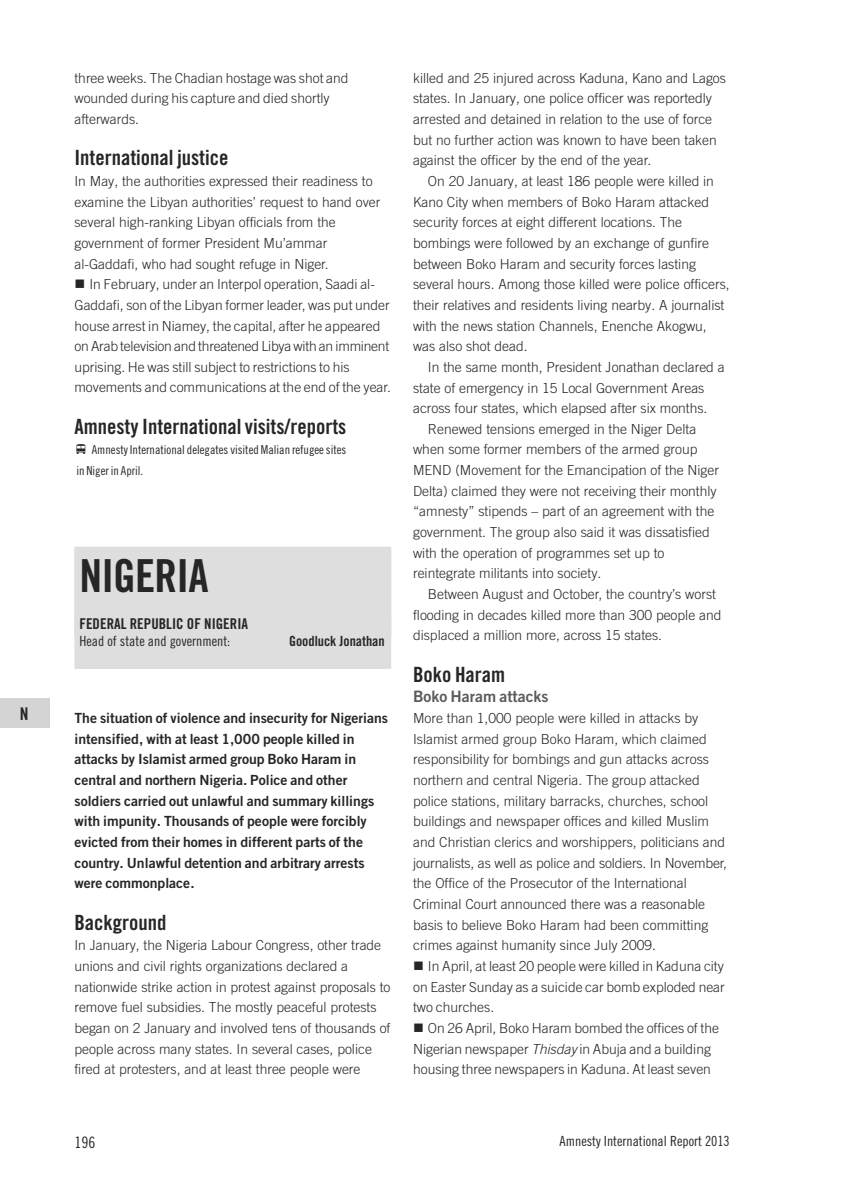
<style>
.page{position:relative;width:844px;height:1191px;background:#fff}
.page>*{position:absolute;margin:0;border:0;box-sizing:border-box;transform-origin:0 0}
.t1{font:45.5px "Amnesty Trade Gothic Bd Cn 20";letter-spacing:-.02em;color:#272627}
.t2{font:21px "Amnesty Trade Gothic Bd Cn 20";color:#272627}
.t3{font:17.5px "Amnesty Trade Gothic Bd Cn 20";color:#272627}
.t4{font:15.75px "Amnesty Trade Gothic Bd 2";color:#5d5c5d}
.t5{font:15.75px "Amnesty Trade Gothic Cn 18";color:#272627}
.t6{font:14.88px "Amnesty Trade Gothic Bd Cn 20";color:#272627}
.t7{font:14px/20.7px "Amnesty Trade Gothic Bd 2";color:#272627}
.t8{font:14px "Amnesty Trade Gothic Cn 18";color:#272627}
.t9{font:14px "Amnesty Trade Gothic Bd Cn 20";color:#272627}
.t10{font:300 13.83px/20.7px "Amnesty Trade Gothic";color:#272627}
.t11{font:12.25px/20.7px "Amnesty Trade Gothic Cn 18";color:#272627}
.s1{font-style:italic}
</style>
<div class="page">
<div style="left:74px;top:547px;width:317px;height:87px;background:#dfdedf"></div>
<div style="left:74px;top:633px;width:317px;height:18px;background:#dfdedf"></div>
<div style="left:74px;top:650px;width:317px;height:19px;background:#dfdedf"></div>
<div style="left:0;top:699px;width:50px;height:29px;background:#d4d4d4"></div>
<p class="t3" style="left:20px;top:703px;width:10px">N</p>
<p class="t10" style="left:74px;top:67px;width:275px">three weeks. The Chadian hostage was shot and wounded during his capture and died shortly afterwards.</p>
<h2 class="t2" style="left:74px;top:145px;width:155px">International justice</h2>
<p class="t10" style="left:74px;top:170px;width:307px">In May, the authorities expressed their readiness to examine the Libyan authorities’ request to hand over several high-ranking Libyan officials from the government of former President Mu’ammar al-Gaddafi, who had sought refuge in Niger.</p>
<p class="t10" style="left:74px;top:274px;width:318px;text-indent:15px">In February, under an Interpol operation, Saadi al-Gaddafi, son of the Libyan former leader, was put under house arrest in Niamey, the capital, after he appeared on Arab television and threatened Libya with an imminent uprising. He was still subject to restrictions to his movements and communications at the end of the year.</p>
<h2 class="t2" style="left:74px;top:413px;width:273px">Amnesty International visits/reports</h2>
<p class="t11" style="left:76px;top:439px;width:271px;text-indent:15px">Amnesty International delegates visited Malian refugee sites in Niger in April.</p>
<h1 class="t1" style="left:79px;top:547px;width:131px">NIGERIA</h1>
<p class="t6" style="left:79px;top:614px;width:170px">FEDERAL REPUBLIC OF NIGERIA</p>
<p class="t8" style="left:79px;top:633px;width:152px">Head of state and government:</p>
<p class="t9" style="left:289px;top:633px;width:97px">Goodluck Jonathan</p>
<p class="t7" style="left:74px;top:707px;width:315px">The situation of violence and insecurity for Nigerians intensified, with at least 1,000 people killed in attacks by Islamist armed group Boko Haram in central and northern Nigeria. Police and other soldiers carried out unlawful and summary killings with impunity. Thousands of people were forcibly evicted from their homes in different parts of the country. Unlawful detention and arbitrary arrests were commonplace.</p>
<h2 class="t2" style="left:74px;top:909px;width:94px">Background</h2>
<p class="t10" style="left:74px;top:934px;width:317px">In January, the Nigeria Labour Congress, other trade unions and civil rights organizations declared a nationwide strike action in protest against proposals to remove fuel subsidies. The mostly peaceful protests began on 2 January and involved tens of thousands of people across many states. In several cases, police fired at protesters, and at least three people were</p>
<p class="t10" style="left:413px;top:67px;width:314px">killed and 25 injured across Kaduna, Kano and Lagos states. In January, one police officer was reportedly arrested and detained in relation to the use of force but no further action was known to have been taken against the officer by the end of the year.</p>
<p class="t10" style="left:413px;top:170px;width:318px;text-indent:15px">On 20 January, at least 186 people were killed in Kano City when members of Boko Haram attacked security forces at eight different locations. The bombings were followed by an exchange of gunfire between Boko Haram and security forces lasting several hours. Among those killed were police officers, their relatives and residents living nearby. A journalist with the news station Channels, Enenche Akogwu, was also shot dead.</p>
<p class="t10" style="left:428px;top:356px;width:298px">In the same month, President Jonathan declared a</p>
<p class="t10" style="left:413px;top:377px;width:293px">state of emergency in 15 Local Government Areas</p>
<p class="t10" style="left:413px;top:398px;width:296px">across four states, which elapsed after six months.</p>
<p class="t10" style="left:428px;top:418px;width:270px">Renewed tensions emerged in the Niger Delta</p>
<p class="t10" style="left:413px;top:439px;width:286px">when some former members of the armed group</p>
<p class="t10" style="left:413px;top:460px;width:307px">MEND (Movement for the Emancipation of the Niger</p>
<p class="t10" style="left:413px;top:480px;width:305px">Delta) claimed they were not receiving their monthly</p>
<p class="t10" style="left:413px;top:501px;width:303px">“amnesty” stipends – part of an agreement with the</p>
<p class="t10" style="left:413px;top:521px;width:298px">government. The group also said it was dissatisfied</p>
<p class="t10" style="left:413px;top:542px;width:253px">with the operation of programmes set up to</p>
<p class="t10" style="left:413px;top:563px;width:190px">reintegrate militants into society.</p>
<p class="t10" style="left:428px;top:583px;width:289px">Between August and October, the country’s worst</p>
<p class="t10" style="left:413px;top:604px;width:310px">flooding in decades killed more than 300 people and</p>
<p class="t10" style="left:413px;top:625px;width:250px">displaced a million more, across 15 states.</p>
<h2 class="t2" style="left:413px;top:661px;width:94px">Boko Haram</h2>
<p class="t4" style="left:413px;top:687px;width:137px">Boko Haram attacks</p>
<p class="t10" style="left:413px;top:707px;width:315px">More than 1,000 people were killed in attacks by Islamist armed group Boko Haram, which claimed responsibility for bombings and gun attacks across northern and central Nigeria. The group attacked police stations, military barracks, churches, school buildings and newspaper offices and killed Muslim and Christian clerics and worshippers, politicians and journalists, as well as police and soldiers. In November, the Office of the Prosecutor of the International Criminal Court announced there was a reasonable basis to believe Boko Haram had been committing crimes against humanity since July 2009.</p>
<p class="t10" style="left:413px;top:955px;width:313px;text-align:justify;text-indent:15px">In April, at least 20 people were killed in Kaduna city on Easter Sunday as a suicide car bomb exploded near two churches.</p>
<p class="t10" style="left:413px;top:1017px;width:307px;text-indent:15px">On 26 April, Boko Haram bombed the offices of the<br>Nigerian newspaper <span class="s1">Thisday</span> in Abuja and a building housing three newspapers in Kaduna. At least seven</p>
<p class="t5" style="left:74px;top:1132px;width:22px">196</p>
<p class="t8" style="left:559px;top:1133px;width:172px">Amnesty International Report 2013</p>
</div>
